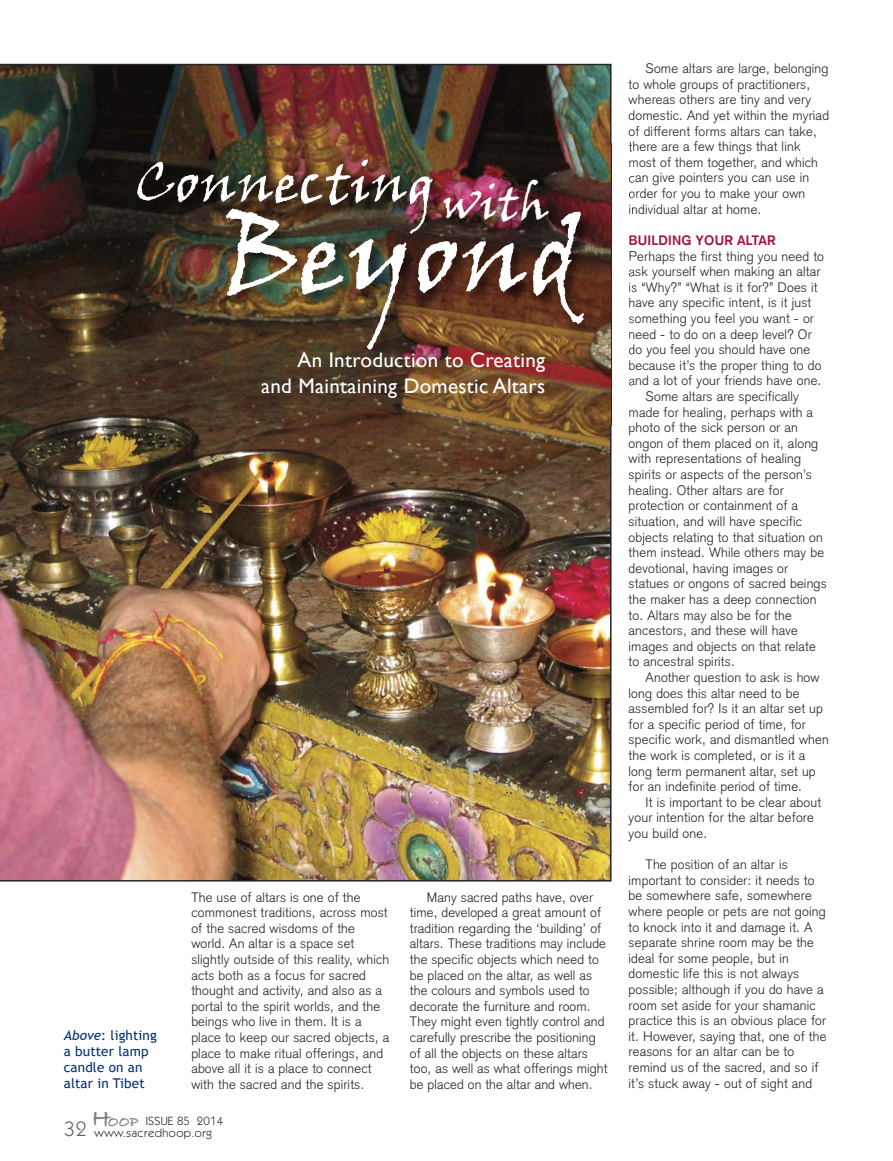
<style>
.page{position:relative;width:893px;height:1161px;background:#fff}
.page>*{position:absolute;margin:0;border:0;box-sizing:border-box;transform-origin:0 0}
.t1{font:103.5px "Viner Hand ITC";letter-spacing:.015em;color:#fff}
.t2{font:55.5px "Viner Hand ITC";letter-spacing:.015em;color:#fff}
.t3{font:21px/25.2px "Gill Sans";letter-spacing:.015em;color:#fff;text-align:right}
.t4{font:21px "Kabel IT Cby BT";color:#686768}
.t5{font:300 13.5px/15.6px "Akzidenz Grotesk";letter-spacing:.015em;color:#272627}
.t6{font:13.5px/15.8px "Trebuchet MS";letter-spacing:.01em;color:#003075}
.t7{font:700 13.5px "Akzidenz Grotesk";letter-spacing:.015em;color:#a11837}
.t8{font:12px/12.3px "Kabel IT Cby BT";letter-spacing:.045em;color:#272627}
.s1{font-style:italic}
.s2{font-family:"Bradley Hand ITCTT";font-weight:700;font-size:24px;color:#7d7d7d}
.s3{font-family:"Bradley Hand ITCTT";font-weight:700;font-size:15px;color:#7d7d7d}
</style>
<div class="page">
<img style="left:0;top:64px;width:611px;height:817px">
<img style="left:0;top:143px;width:630px;height:282px">
<svg style="left:629px;top:143px;width:3px;height:71px"></svg>
<svg style="left:629px;top:235px;width:3px;height:10px"></svg>
<svg style="left:630px;top:251px;width:2px;height:10px"></svg>
<img style="left:629px;top:266px;width:3px;height:14px">
<svg style="left:629px;top:282px;width:3px;height:57px"></svg>
<img style="left:629px;top:344px;width:3px;height:14px">
<svg style="left:629px;top:360px;width:3px;height:29px"></svg>
<svg style="left:629px;top:407px;width:3px;height:13px"></svg>
<h2 class="t2" style="left:135px;top:148px;width:415px">Connecting <sub>with</sub></h2>
<h1 class="t1" style="left:221px;top:191px;width:363px">Beyond</h1>
<h3 class="t3" style="left:261px;top:347px;width:286px">An Introduction to Creating<br>and Maintaining Domestic Altars</h3>
<p class="t6" style="left:64px;top:1028px;width:95px"><span class="s1">Above</span>: lighting a butter lamp candle on an altar in Tibet</p>
<p class="t5" style="left:191px;top:891px;width:199px">The use of altars is one of the commonest traditions, across most of the sacred wisdoms of the world. An altar is a space set slightly outside of this reality, which acts both as a focus for sacred thought and activity, and also as a portal to the spirit worlds, and the beings who live in them. It is a place to keep our sacred objects, a place to make ritual offerings, and above all it is a place to connect with the sacred and the spirits.</p>
<p class="t5" style="left:410px;top:890px;width:199px;text-indent:17px">Many sacred paths have, over time, developed a great amount of tradition regarding the ‘building’ of altars. These traditions may include the specific objects which need to be placed on the altar, as well as the colours and symbols used to decorate the furniture and room.<br>They might even tightly control and carefully prescribe the positioning of all the objects on these altars too, as well as what offerings might be placed on the altar and when.</p>
<p class="t8" style="left:92px;top:1115px;width:133px"><span class="s2">H</span><span class="s3">OOP</span> ISSUE 85 2014 www.sacredhoop.org</p>
<h3 class="t4" style="left:64px;top:1121px;width:24px">32</h3>
<p class="t5" style="left:629px;top:62px;width:202px;text-indent:17px">Some altars are large, belonging to whole groups of practitioners, whereas others are tiny and very domestic. And yet within the myriad of different forms altars can take, there are a few things that link most of them together, and which can give pointers you can use in order for you to make your own individual altar at home.</p>
<p class="t7" style="left:629px;top:235px;width:149px">BUILDING YOUR ALTAR</p>
<p class="t5" style="left:629px;top:250px;width:197px">Perhaps the first thing you need to</p>
<p class="t5" style="left:629px;top:265px;width:193px">ask yourself when making an altar</p>
<p class="t5" style="left:629px;top:281px;width:190px">is “Why?” “What is it for?” Does it</p>
<p class="t5" style="left:629px;top:296px;width:184px">have any specific intent, is it just</p>
<p class="t5" style="left:629px;top:312px;width:187px">something you feel you want - or</p>
<p class="t5" style="left:629px;top:328px;width:185px">need - to do on a deep level? Or</p>
<p class="t5" style="left:629px;top:343px;width:183px">do you feel you should have one</p>
<p class="t5" style="left:629px;top:359px;width:194px">because it’s the proper thing to do</p>
<p class="t5" style="left:629px;top:374px;width:194px">and a lot of your friends have one.</p>
<p class="t5" style="left:646px;top:390px;width:155px">Some altars are specifically</p>
<p class="t5" style="left:629px;top:406px;width:186px">made for healing, perhaps with a</p>
<p class="t5" style="left:629px;top:421px;width:171px">photo of the sick person or an</p>
<p class="t5" style="left:629px;top:437px;width:191px">ongon of them placed on it, along</p>
<p class="t5" style="left:629px;top:452px;width:174px">with representations of healing</p>
<p class="t5" style="left:629px;top:468px;width:185px">spirits or aspects of the person’s</p>
<p class="t5" style="left:629px;top:484px;width:157px">healing. Other altars are for</p>
<p class="t5" style="left:629px;top:499px;width:171px">protection or containment of a</p>
<p class="t5" style="left:629px;top:515px;width:175px">situation, and will have specific</p>
<p class="t5" style="left:629px;top:530px;width:196px">objects relating to that situation on</p>
<p class="t5" style="left:629px;top:546px;width:197px">them instead. While others may be</p>
<p class="t5" style="left:629px;top:562px;width:161px">devotional, having images or</p>
<p class="t5" style="left:629px;top:577px;width:200px">statues or ongons of sacred beings</p>
<p class="t5" style="left:629px;top:593px;width:189px">the maker has a deep connection</p>
<p class="t5" style="left:629px;top:609px;width:165px">to. Altars may also be for the</p>
<p class="t5" style="left:629px;top:624px;width:171px">ancestors, and these will have</p>
<p class="t5" style="left:629px;top:640px;width:189px">images and objects on that relate</p>
<p class="t5" style="left:629px;top:655px;width:108px">to ancestral spirits.</p>
<p class="t5" style="left:646px;top:671px;width:175px">Another question to ask is how</p>
<p class="t5" style="left:629px;top:687px;width:172px">long does this altar need to be</p>
<p class="t5" style="left:629px;top:702px;width:196px">assembled for? Is it an altar set up</p>
<p class="t5" style="left:629px;top:718px;width:179px">for a specific period of time, for</p>
<p class="t5" style="left:629px;top:733px;width:202px">specific work, and dismantled when</p>
<p class="t5" style="left:629px;top:749px;width:178px">the work is completed, or is it a</p>
<p class="t5" style="left:629px;top:765px;width:189px">long term permanent altar, set up</p>
<p class="t5" style="left:629px;top:780px;width:175px">for an indefinite period of time.</p>
<p class="t5" style="left:646px;top:796px;width:177px">It is important to be clear about</p>
<p class="t5" style="left:629px;top:811px;width:187px">your intention for the altar before</p>
<p class="t5" style="left:629px;top:827px;width:80px">you build one.</p>
<p class="t5" style="left:629px;top:858px;width:199px;text-indent:17px">The position of an altar is important to consider: it needs to be somewhere safe, somewhere where people or pets are not going to knock into it and damage it. A separate shrine room may be the ideal for some people, but in domestic life this is not always possible; although if you do have a room set aside for your shamanic practice this is an obvious place for it. However, saying that, one of the reasons for an altar can be to remind us of the sacred, and so if it’s stuck away - out of sight and</p>
</div>
